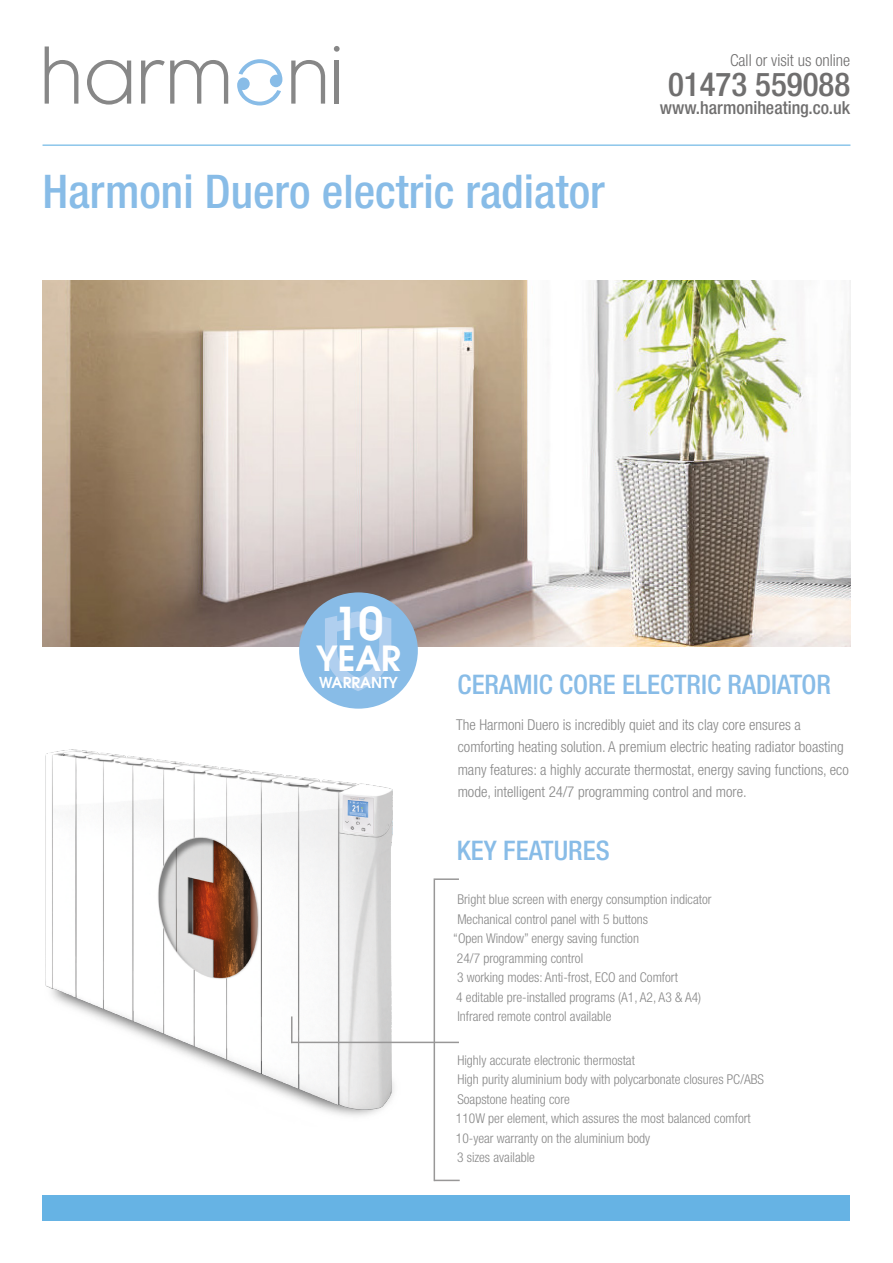
<style>
.page{position:relative;width:893px;height:1263px;background:#fff}
.page>*{position:absolute;margin:0;border:0;box-sizing:border-box;transform-origin:0 0}
.Harmoni_H1{font:500 condensed 46.5px "Helvetica Neue LT Pro";color:#88bce7}
.t1{font:600 45px "Avant Garde";color:#fff}
.t2{font:600 34.5px "Avant Garde";color:#fff}
.t3{font:500 condensed 33px "Helvetica Neue LT Pro";color:#706f6f}
.Harmoni_H3{font:500 condensed 27px "Helvetica Neue LT Pro";color:#88bce7}
.t4{font:500 condensed 18px "Helvetica Neue LT Pro";color:#706f6f}
.t5{font:300 condensed 16.5px "Helvetica Neue LT Pro";color:#706f6f}
.Harmoni_Text{font:300 condensed 15px/22.5px "Helvetica Neue LT Pro";color:#878787}
.t6{font:600 15px "Avant Garde";color:#fff}
.Harmoni_Text-2{font:300 condensed 13.5px "Helvetica Neue LT Pro";color:#878787}
</style>
<div class="page">
<hr style="left:43px;top:145px;width:807px;height:1px;background:#66b3e4">
<div style="left:43px;top:1195px;width:807px;height:25px;background:#66b3e4"></div>
<hr style="left:335px;top:61px;width:4px;height:43px;background:#878787">
<svg style="left:87px;top:60px;width:44px;height:45px"></svg>
<svg style="left:45px;top:46px;width:33px;height:58px"></svg>
<svg style="left:291px;top:60px;width:34px;height:44px"></svg>
<svg style="left:334px;top:46px;width:6px;height:6px"></svg>
<svg style="left:141px;top:60px;width:87px;height:44px"></svg>
<svg style="left:237px;top:59px;width:45px;height:46px"></svg>
<img style="left:45px;top:749px;width:367px;height:367px">
<img style="left:43px;top:281px;width:807px;height:365px">
<hr style="left:434px;top:880px;width:1px;height:301px;background:#989797">
<hr style="left:434px;top:878px;width:25px;height:2px;background:#989797">
<svg style="left:291px;top:1016px;width:1px;height:26px"></svg>
<hr style="left:291px;top:1042px;width:168px;height:1px;background:#989797">
<svg style="left:435px;top:1180px;width:25px;height:1px"></svg>
<div style="left:299px;top:592px;width:119px;height:117px;background:#88bce7;border-radius:50%"></div>
<svg style="left:325px;top:611px;width:66px;height:80px"></svg>
<p class="Harmoni_H1" style="left:43px;top:163px;width:564px">Harmoni Duero electric radiator</p>
<p class="t5" style="left:730px;top:51px;width:122px">Call or visit us online</p>
<p class="t3" style="left:668px;top:65px;width:184px">01473 559088</p>
<p class="t4" style="left:660px;top:97px;width:192px">www.harmoniheating.co.uk</p>
<p class="t1" style="left:333px;top:594px;width:52px">10</p>
<p class="t2" style="left:316px;top:636px;width:86px">YEAR</p>
<p class="t6" style="left:319px;top:673px;width:80px">WARRANTY</p>
<p class="Harmoni_H3" style="left:458px;top:669px;width:375px">CERAMIC CORE ELECTRIC RADIATOR</p>
<p class="Harmoni_Text" style="left:456px;top:713px;width:394px">The Harmoni Duero is incredibly quiet and its clay core ensures a comforting heating solution. A premium electric heating radiator boasting many features: a highly accurate thermostat, energy saving functions, eco mode, intelligent 24/7 programming control and more.</p>
<p class="Harmoni_H3" style="left:457px;top:835px;width:154px">KEY FEATURES</p>
<p class="Harmoni_Text-2" style="left:457px;top:891px;width:256px">Bright blue screen with energy consumption indicator</p>
<p class="Harmoni_Text-2" style="left:457px;top:911px;width:192px">Mechanical control panel with 5 buttons</p>
<p class="Harmoni_Text-2" style="left:453px;top:930px;width:187px">“Open Window” energy saving function</p>
<p class="Harmoni_Text-2" style="left:457px;top:950px;width:128px">24/7 programming control</p>
<p class="Harmoni_Text-2" style="left:457px;top:969px;width:222px">3 working modes: Anti-frost, ECO and Comfort</p>
<p class="Harmoni_Text-2" style="left:456px;top:989px;width:247px">4 editable pre-installed programs (A1, A2, A3 &amp; A4)</p>
<p class="Harmoni_Text-2" style="left:457px;top:1008px;width:156px">Infrared remote control available</p>
<p class="Harmoni_Text-2" style="left:457px;top:1052px;width:179px">Highly accurate electronic thermostat</p>
<p class="Harmoni_Text-2" style="left:457px;top:1072px;width:308px">High purity aluminium body with polycarbonate closures PC/ABS</p>
<p class="Harmoni_Text-2" style="left:457px;top:1091px;width:114px">Soapstone heating core</p>
<p class="Harmoni_Text-2" style="left:456px;top:1111px;width:296px">110W per element, which assures the most balanced comfort</p>
<p class="Harmoni_Text-2" style="left:456px;top:1130px;width:196px">10-year warranty on the aluminium body</p>
<p class="Harmoni_Text-2" style="left:457px;top:1150px;width:80px">3 sizes available</p>
</div>
